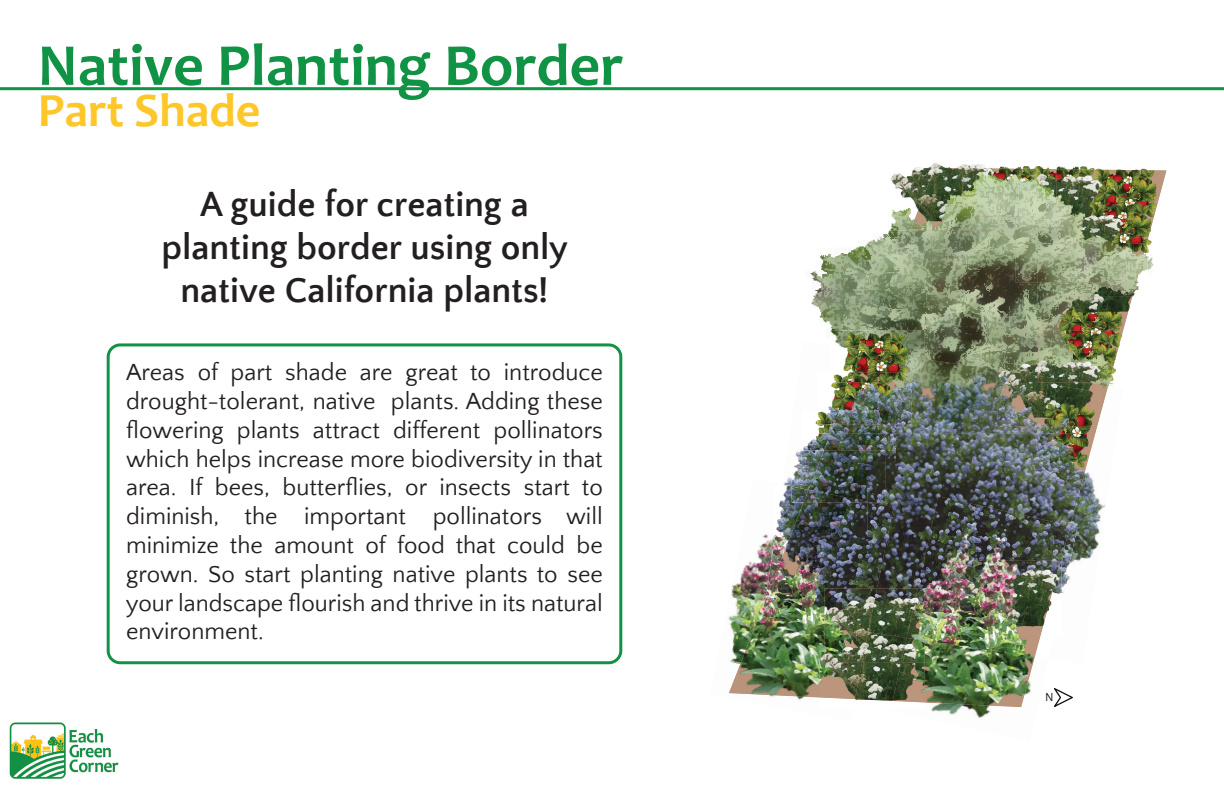
<style>
.page{position:relative;width:1224px;height:792px;background:#fff}
.page>*{position:absolute;margin:0;border:0;box-sizing:border-box;transform-origin:0 0}
.t1{font:700 60px "Candara";color:#119346}
.t2{font:700 48px "Candara";color:#fec729}
.t3{font:700 36px/43.2px "Quattrocento Sans";color:#231f20;text-align:center}
.t4{font:24px/28.8px "Quattrocento Sans";color:#231f20;text-align:justify}
.t5{font:12px "Quattrocento Sans";color:#231f20}
</style>
<div class="page">
<img style="left:1113px;top:168px;width:43px;height:50px">
<img style="left:1156px;top:170px;width:11px;height:32px">
<img style="left:932px;top:163px;width:52px;height:2px">
<img style="left:1109px;top:256px;width:45px;height:130px">
<img style="left:806px;top:224px;width:83px;height:107px">
<img style="left:871px;top:230px;width:173px;height:129px">
<img style="left:1104px;top:170px;width:9px;height:32px">
<img style="left:1104px;top:218px;width:50px;height:26px">
<svg style="left:1154px;top:202px;width:4px;height:16px"></svg>
<img style="left:1126px;top:321px;width:12px;height:27px">
<img style="left:1044px;top:321px;width:82px;height:9px">
<img style="left:1118px;top:348px;width:15px;height:34px">
<img style="left:1039px;top:330px;width:79px;height:52px">
<img style="left:1123px;top:330px;width:10px;height:18px">
<img style="left:1044px;top:330px;width:79px;height:18px">
<img style="left:994px;top:216px;width:22px;height:28px">
<img style="left:997px;top:169px;width:22px;height:47px">
<img style="left:1019px;top:166px;width:60px;height:3px">
<img style="left:1019px;top:169px;width:60px;height:36px">
<img style="left:1079px;top:166px;width:25px;height:39px">
<img style="left:890px;top:165px;width:72px;height:65px">
<img style="left:910px;top:168px;width:87px;height:62px">
<img style="left:962px;top:165px;width:24px;height:3px">
<img style="left:962px;top:168px;width:32px;height:48px">
<svg style="left:994px;top:166px;width:25px;height:3px"></svg>
<img style="left:1016px;top:216px;width:58px;height:66px">
<img style="left:1079px;top:205px;width:47px;height:13px">
<svg style="left:1104px;top:202px;width:9px;height:14px"></svg>
<svg style="left:1016px;top:205px;width:3px;height:11px"></svg>
<img style="left:1056px;top:205px;width:18px;height:11px">
<img style="left:1019px;top:205px;width:37px;height:11px">
<img style="left:1074px;top:216px;width:30px;height:28px">
<svg style="left:1074px;top:202px;width:5px;height:14px"></svg>
<img style="left:1144px;top:254px;width:4px;height:67px">
<img style="left:1037px;top:254px;width:107px;height:67px">
<img style="left:1126px;top:244px;width:21px;height:10px">
<img style="left:1132px;top:296px;width:6px;height:25px">
<img style="left:1044px;top:296px;width:88px;height:25px">
<img style="left:1037px;top:244px;width:89px;height:38px">
<img style="left:997px;top:352px;width:42px;height:7px">
<img style="left:1039px;top:352px;width:64px;height:7px">
<img style="left:9px;top:722px;width:110px;height:57px">
<hr style="left:0;top:87px;width:1224px;height:3px;background:#119346">
<img style="left:1054px;top:689px;width:18px;height:18px">
<div style="left:107px;top:343px;width:515px;height:321px;border:3px solid #119346;border-radius:12px"></div>
<img style="left:830px;top:330px;width:33px;height:15px">
<img style="left:863px;top:330px;width:61px;height:20px">
<img style="left:728px;top:543px;width:91px;height:157px">
<img style="left:729px;top:600px;width:96px;height:97px">
<img style="left:1095px;top:494px;width:11px;height:56px">
<img style="left:886px;top:434px;width:209px;height:154px">
<img style="left:784px;top:449px;width:18px;height:36px">
<img style="left:896px;top:359px;width:212px;height:75px">
<img style="left:997px;top:370px;width:106px;height:56px">
<img style="left:1039px;top:376px;width:43px;height:6px">
<img style="left:839px;top:345px;width:24px;height:27px">
<img style="left:855px;top:350px;width:69px;height:32px">
<img style="left:828px;top:382px;width:12px;height:28px">
<img style="left:840px;top:382px;width:72px;height:42px">
<img style="left:833px;top:372px;width:18px;height:10px">
<img style="left:851px;top:372px;width:61px;height:10px">
<img style="left:802px;top:434px;width:22px;height:17px">
<img style="left:824px;top:434px;width:72px;height:28px">
<img style="left:815px;top:420px;width:16px;height:14px">
<img style="left:831px;top:424px;width:65px;height:10px">
<img style="left:818px;top:410px;width:16px;height:14px">
<img style="left:834px;top:410px;width:62px;height:14px">
<img style="left:1033px;top:434px;width:60px;height:51px">
<img style="left:1040px;top:426px;width:54px;height:8px">
<img style="left:1041px;top:384px;width:58px;height:42px">
<img style="left:792px;top:451px;width:18px;height:34px">
<img style="left:810px;top:462px;width:76px;height:41px">
<img style="left:802px;top:451px;width:17px;height:11px">
<img style="left:819px;top:451px;width:67px;height:11px">
<img style="left:804px;top:485px;width:63px;height:5px">
<img style="left:763px;top:503px;width:131px;height:123px">
<img style="left:775px;top:485px;width:29px;height:52px">
<img style="left:790px;top:503px;width:77px;height:34px">
<img style="left:804px;top:490px;width:63px;height:13px">
<img style="left:825px;top:632px;width:43px;height:3px">
<img style="left:868px;top:588px;width:39px;height:47px">
<img style="left:825px;top:588px;width:52px;height:44px">
<img style="left:855px;top:663px;width:35px;height:38px">
<img style="left:819px;top:635px;width:43px;height:64px">
<img style="left:862px;top:635px;width:39px;height:28px">
<img style="left:888px;top:635px;width:19px;height:3px">
<img style="left:890px;top:657px;width:131px;height:61px">
<img style="left:925px;top:657px;width:110px;height:50px">
<img style="left:1070px;top:526px;width:8px;height:62px">
<img style="left:918px;top:496px;width:152px;height:161px">
<img style="left:925px;top:641px;width:5px;height:22px">
<img style="left:907px;top:588px;width:23px;height:53px">
<img style="left:891px;top:701px;width:34px;height:8px">
<img style="left:893px;top:663px;width:32px;height:40px">
<img style="left:901px;top:638px;width:24px;height:25px">
<img style="left:907px;top:635px;width:18px;height:6px">
<img style="left:1061px;top:561px;width:1px;height:74px">
<img style="left:956px;top:561px;width:105px;height:74px">
<h1 class="t1" style="left:38px;top:29px;width:587px">Native Planting Border</h1>
<h2 class="t2" style="left:38px;top:82px;width:224px">Part Shade</h2>
<h3 class="t3" style="left:161px;top:184px;width:408px">A guide for creating a planting border using only native California plants!</h3>
<p class="t4" style="left:126px;top:359px;width:478px">Areas of part shade are great to introduce drought-tolerant, native plants. Adding these flowering plants attract different pollinators which helps increase more biodiversity in that area. If bees, butterflies, or insects start to diminish, the important pollinators will minimize the amount of food that could be grown. So start planting native plants to see your landscape flourish and thrive in its natural environment.</p>
<p class="t5" style="left:1045px;top:691px;width:10px">N</p>
</div>
